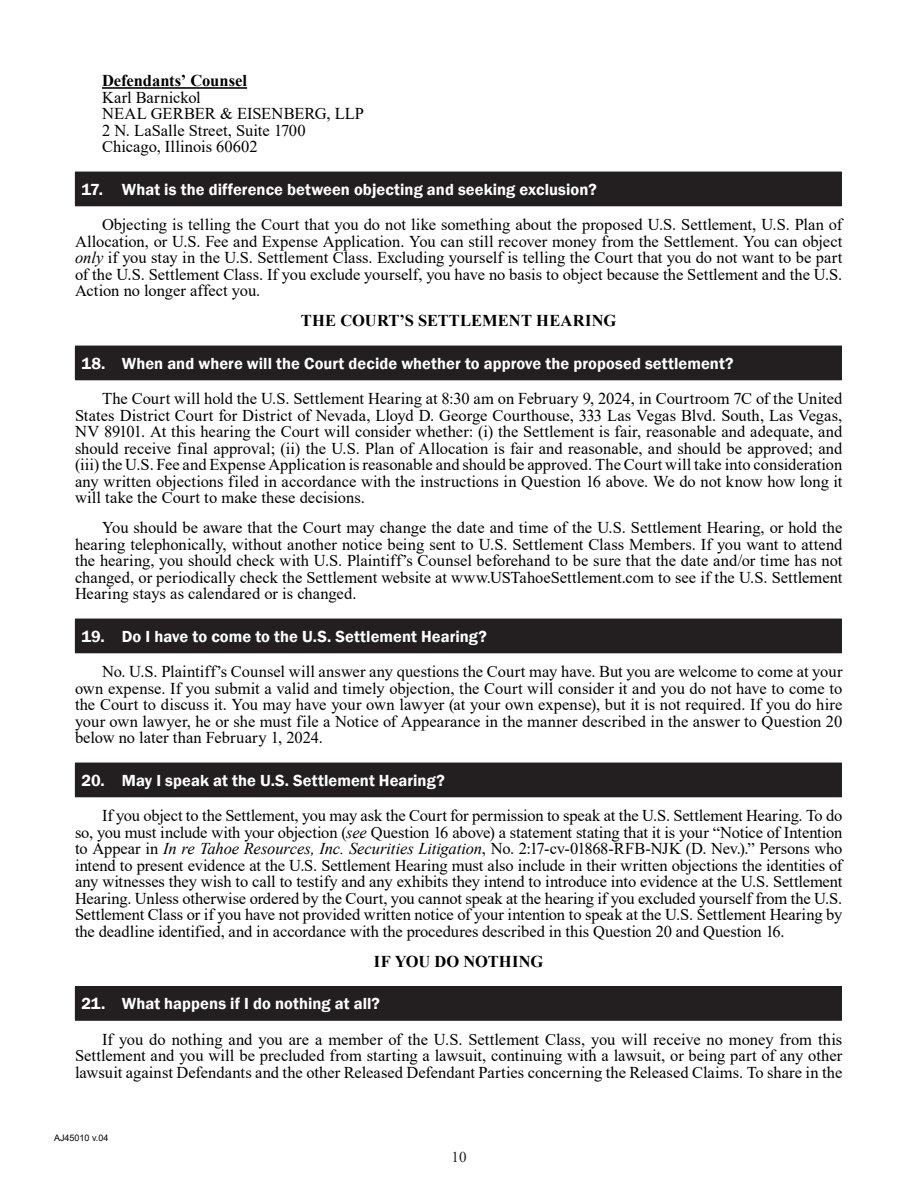
<style>
.page{position:relative;width:918px;height:1188px;background:#fff}
.page>*{position:absolute;margin:0;border:0;box-sizing:border-box;transform-origin:0 0}
.Body_Copy{font:16.5px/16.5px "Times New Roman";color:#000;text-align:justify}
.t1{font:600 16.5px "Franklin Gothic";letter-spacing:.005em;color:#fff}
.Body_Copy-2{font:700 16.5px "Times New Roman";color:#000}
.t2{font:15px "Times New Roman";color:#231f20}
.t3{font:9px "Arial";color:#000}
.s1{font-style:italic}
</style>
<div class="page">
<hr style="left:102px;top:87px;width:145px;height:2px;background:#000">
<div style="left:75px;top:172px;width:766px;height:34px;background:#231f20"></div>
<hr style="left:841px;top:172px;width:1px;height:33px;background:#231f20">
<hr style="left:75px;top:205px;width:767px;height:1px;background:#231f20">
<div style="left:75px;top:346px;width:766px;height:34px;background:#231f20"></div>
<hr style="left:841px;top:346px;width:1px;height:33px;background:#231f20">
<hr style="left:75px;top:379px;width:767px;height:1px;background:#231f20">
<div style="left:75px;top:619px;width:766px;height:34px;background:#231f20"></div>
<hr style="left:841px;top:619px;width:1px;height:33px;background:#231f20">
<hr style="left:75px;top:652px;width:767px;height:1px;background:#231f20">
<div style="left:75px;top:763px;width:766px;height:34px;background:#231f20"></div>
<hr style="left:841px;top:763px;width:1px;height:33px;background:#231f20">
<hr style="left:75px;top:796px;width:767px;height:1px;background:#231f20">
<div style="left:75px;top:987px;width:766px;height:33px;background:#231f20"></div>
<hr style="left:75px;top:986px;width:767px;height:1px;background:#231f20">
<hr style="left:841px;top:987px;width:1px;height:33px;background:#231f20">
<hr style="left:75px;top:1020px;width:767px;height:1px;background:#231f20">
<p class="Body_Copy-2" style="left:102px;top:69px;width:147px">Defendants’ Counsel</p>
<p class="Body_Copy" style="left:102px;top:88px;width:100px">Karl Barnickol</p>
<p class="Body_Copy" style="left:102px;top:105px;width:264px">NEAL GERBER &amp; EISENBERG, LLP</p>
<p class="Body_Copy" style="left:102px;top:121px;width:205px">2 N. LaSalle Street, Suite 1700</p>
<p class="Body_Copy" style="left:102px;top:138px;width:157px">Chicago, Illinois 60602</p>
<p class="t1" style="left:81px;top:179px;width:517px">17. What is the difference between objecting and seeking exclusion?</p>
<p class="Body_Copy" style="left:75px;top:216px;width:769px;text-indent:27px">Objecting is telling the Court that you do not like something about the proposed U.S. Settlement, U.S. Plan of Allocation, or U.S. Fee and Expense Application. You can still recover money from the Settlement. You can object <span class="s1">only</span> if you stay in the U.S. Settlement Class. Excluding yourself is telling the Court that you do not want to be part of the U.S. Settlement Class. If you exclude yourself, you have no basis to object because the Settlement and the U.S.<br>Action no longer affect you.</p>
<p class="Body_Copy-2" style="left:301px;top:309px;width:317px">THE COURT’S SETTLEMENT HEARING</p>
<p class="t1" style="left:81px;top:353px;width:654px">18. When and where will the Court decide whether to approve the proposed settlement?</p>
<p class="Body_Copy" style="left:75px;top:390px;width:769px;text-indent:27px">The Court will hold the U.S. Settlement Hearing at 8:30 am on February 9, 2024, in Courtroom 7C of the United States District Court for District of Nevada, Lloyd D. George Courthouse, 333 Las Vegas Blvd. South, Las Vegas, NV 89101. At this hearing the Court will consider whether: (i) the Settlement is fair, reasonable and adequate, and should receive final approval; (ii) the U.S. Plan of Allocation is fair and reasonable, and should be approved; and (iii) the U.S. Fee and Expense Application is reasonable and should be approved. The Court will take into consideration any written objections filed in accordance with the instructions in Question 16 above. We do not know how long it will take the Court to make these decisions.</p>
<p class="Body_Copy" style="left:75px;top:519px;width:769px;text-indent:27px">You should be aware that the Court may change the date and time of the U.S. Settlement Hearing, or hold the hearing telephonically, without another notice being sent to U.S. Settlement Class Members. If you want to attend the hearing, you should check with U.S. Plaintiff’s Counsel beforehand to be sure that the date and/or time has not changed, or periodically check the Settlement website at www.USTahoeSettlement.com to see if the U.S. Settlement Hearing stays as calendared or is changed.</p>
<p class="t1" style="left:81px;top:626px;width:407px">19. Do I have to come to the U.S. Settlement Hearing?</p>
<p class="Body_Copy" style="left:75px;top:663px;width:769px;text-indent:27px">No. U.S. Plaintiff’s Counsel will answer any questions the Court may have. But you are welcome to come at your own expense. If you submit a valid and timely objection, the Court will consider it and you do not have to come to the Court to discuss it. You may have your own lawyer (at your own expense), but it is not required. If you do hire your own lawyer, he or she must file a Notice of Appearance in the manner described in the answer to Question 20 below no later than February 1, 2024.</p>
<p class="t1" style="left:81px;top:770px;width:365px">20. May I speak at the U.S. Settlement Hearing?</p>
<p class="Body_Copy" style="left:75px;top:807px;width:769px;text-indent:27px">If you object to the Settlement, you may ask the Court for permission to speak at the U.S. Settlement Hearing. To do so, you must include with your objection (<span class="s1">see</span> Question 16 above) a statement stating that it is your “Notice of Intention to Appear in <span class="s1">In re Tahoe Resources, Inc. Securities Litigation</span>, No. 2:17-cv-01868-RFB-NJK (D. Nev.).” Persons who intend to present evidence at the U.S. Settlement Hearing must also include in their written objections the identities of any witnesses they wish to call to testify and any exhibits they intend to introduce into evidence at the U.S. Settlement Hearing. Unless otherwise ordered by the Court, you cannot speak at the hearing if you excluded yourself from the U.S.<br>Settlement Class or if you have not provided written notice of your intention to speak at the U.S. Settlement Hearing by the deadline identified, and in accordance with the procedures described in this Question 20 and Question 16.</p>
<p class="Body_Copy-2" style="left:374px;top:949px;width:171px">IF YOU DO NOTHING</p>
<p class="t1" style="left:81px;top:994px;width:300px">21. What happens if I do nothing at all?</p>
<p class="Body_Copy" style="left:75px;top:1030px;width:769px;text-indent:27px">If you do nothing and you are a member of the U.S. Settlement Class, you will receive no money from this Settlement and you will be precluded from starting a lawsuit, continuing with a lawsuit, or being part of any other lawsuit against Defendants and the other Released Defendant Parties concerning the Released Claims. To share in the</p>
<p class="t3" style="left:54px;top:1131px;width:56px">AJ45010 v.04</p>
<p class="t2" style="left:452px;top:1146px;width:16px">10</p>
</div>
